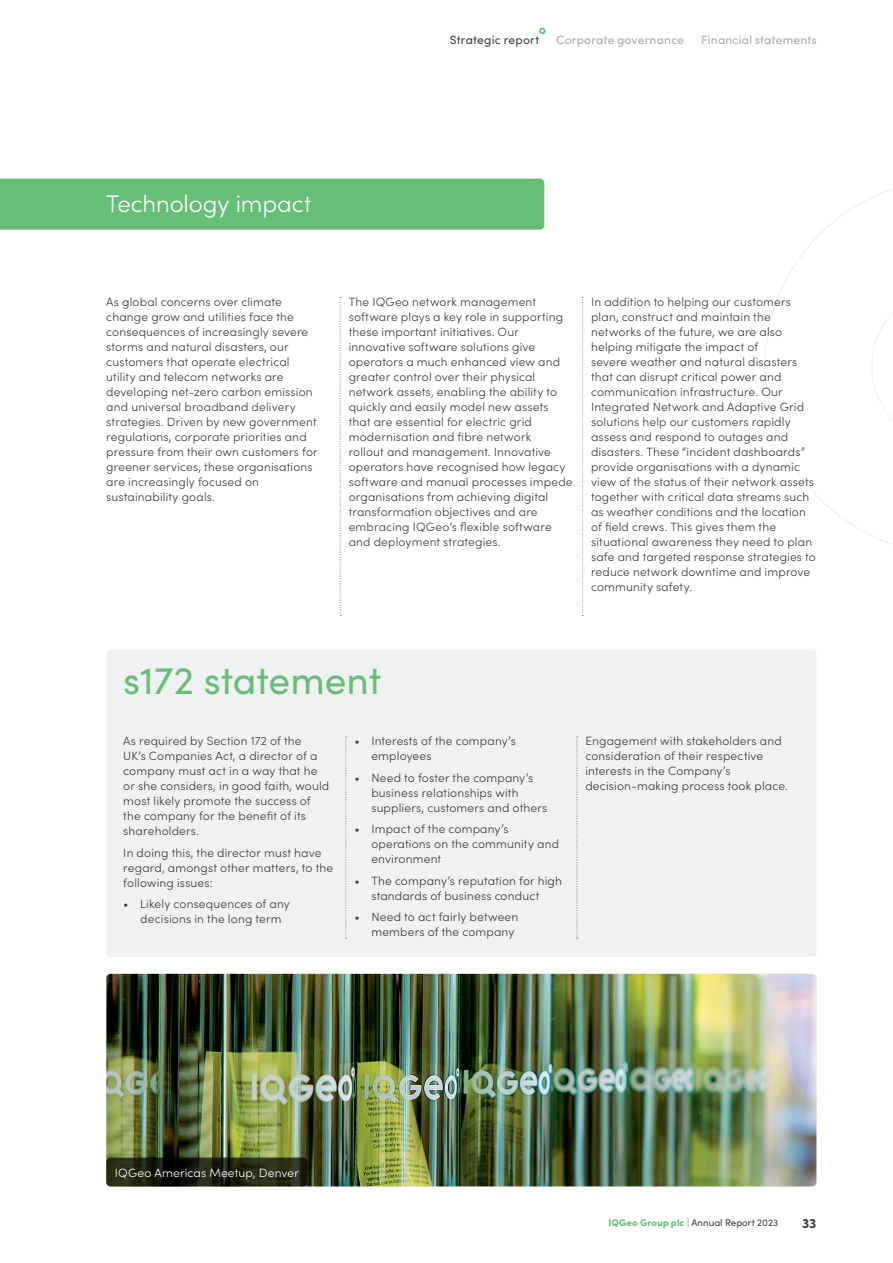
<style>
.page{position:relative;width:893px;height:1263px;background:#fff}
.page>*{position:absolute;margin:0;border:0;box-sizing:border-box;transform-origin:0 0}
.t1{font:39px "Sofia Pro";color:#65bf74}
.t2{font:300 24px "Sofia Pro";letter-spacing:-.005em;color:#fff}
.t3{font:900 13.5px "Sofia Pro";color:#3e3e3f}
.t4{font:300 12px/15px "Sofia Pro";letter-spacing:.015em;color:#3e3e3f}
.t5{font:12px "Sofia Pro";letter-spacing:.02em;color:#a8a9ad}
.t6{font:300 12px "Sofia Pro";letter-spacing:.015em;color:#fff}
.t7{font:12px "Sofia Pro";letter-spacing:.015em;color:#3e3e3f}
.t8{font:9.75px "Sofia Pro";color:#3e3e3f}
.s1{font-weight:900;color:#65bf74}
</style>
<div class="page">
<svg style="left:764px;top:188px;width:129px;height:357px"></svg>
<img style="left:106px;top:974px;width:710px;height:212px">
<svg style="left:340px;top:297px;width:1px;height:319px"></svg>
<svg style="left:582px;top:297px;width:2px;height:319px"></svg>
<div style="left:0;top:179px;width:544px;height:51px;background:#65bf74"></div>
<svg style="left:106px;top:1157px;width:201px;height:29px;background:#202312"></svg>
<div style="left:106px;top:650px;width:710px;height:307px;background:#f0f1f2;border-radius:4px"></div>
<svg style="left:345px;top:737px;width:2px;height:202px"></svg>
<svg style="left:576px;top:737px;width:2px;height:202px"></svg>
<svg style="left:539px;top:27px;width:7px;height:7px"></svg>
<h2 class="t2" style="left:106px;top:187px;width:207px">Technology impact</h2>
<p class="t7" style="left:450px;top:31px;width:91px">Strategic report</p>
<p class="t5" style="left:556px;top:31px;width:129px">Corporate governance</p>
<p class="t5" style="left:701px;top:31px;width:117px">Financial statements</p>
<p class="t4" style="left:106px;top:294px;width:213px">As global concerns over climate change grow and utilities face the consequences of increasingly severe storms and natural disasters, our customers that operate electrical utility and telecom networks are developing net-zero carbon emission and universal broadband delivery strategies. Driven by new government regulations, corporate priorities and pressure from their own customers for greener services, these organisations are increasingly focused on sustainability goals.</p>
<p class="t4" style="left:349px;top:294px;width:225px">The IQGeo network management software plays a key role in supporting these important initiatives. Our innovative software solutions give operators a much enhanced view and greater control over their physical network assets, enabling the ability to quickly and easily model new assets that are essential for electric grid modernisation and fibre network<br>rollout and management. Innovative operators have recognised how legacy software and manual processes impede organisations from achieving digital transformation objectives and are embracing IQGeo’s flexible software and deployment strategies.</p>
<p class="t4" style="left:591px;top:294px;width:226px">In addition to helping our customers plan, construct and maintain the networks of the future, we are also helping mitigate the impact of<br>severe weather and natural disasters that can disrupt critical power and communication infrastructure. Our Integrated Network and Adaptive Grid solutions help our customers rapidly assess and respond to outages and disasters. These “incident dashboards” provide organisations with a dynamic view of the status of their network assets together with critical data streams such as weather conditions and the location of field crews. This gives them the situational awareness they need to plan safe and targeted response strategies to reduce network downtime and improve community safety.</p>
<h1 class="t1" style="left:123px;top:652px;width:260px">s172 statement</h1>
<p class="t4" style="left:123px;top:733px;width:207px">As required by Section 172 of the<br>UK’s Companies Act, a director of a company must act in a way that he or she considers, in good faith, would most likely promote the success of the company for the benefit of its shareholders.</p>
<p class="t4" style="left:123px;top:844px;width:211px">In doing this, the director must have regard, amongst other matters, to the following issues:</p>
<p class="t4" style="left:140px;top:896px;width:151px;text-indent:-17px">• Likely consequences of any decisions in the long term</p>
<p class="t4" style="left:371px;top:733px;width:146px;text-indent:-17px">• Interests of the company’s employees</p>
<p class="t4" style="left:371px;top:769px;width:177px;text-indent:-17px">• Need to foster the company’s business relationships with suppliers, customers and others</p>
<p class="t4" style="left:371px;top:821px;width:189px;text-indent:-17px">• Impact of the company’s operations on the community and environment</p>
<p class="t4" style="left:354px;top:872px;width:209px;text-align:center">• The company’s reputation for high standards of business conduct</p>
<p class="t4" style="left:371px;top:908px;width:149px;text-indent:-17px">• Need to act fairly between members of the company</p>
<p class="t4" style="left:585px;top:733px;width:204px">Engagement with stakeholders and consideration of their respective interests in the Company’s decision‑making process took place.</p>
<p class="t6" style="left:115px;top:1164px;width:186px">IQGeo Americas Meetup, Denver</p>
<p class="t8" style="left:608px;top:1216px;width:171px"><span class="s1">IQGeo Group plc |</span> Annual Report 2023</p>
<p class="t3" style="left:802px;top:1212px;width:16px">33</p>
</div>
